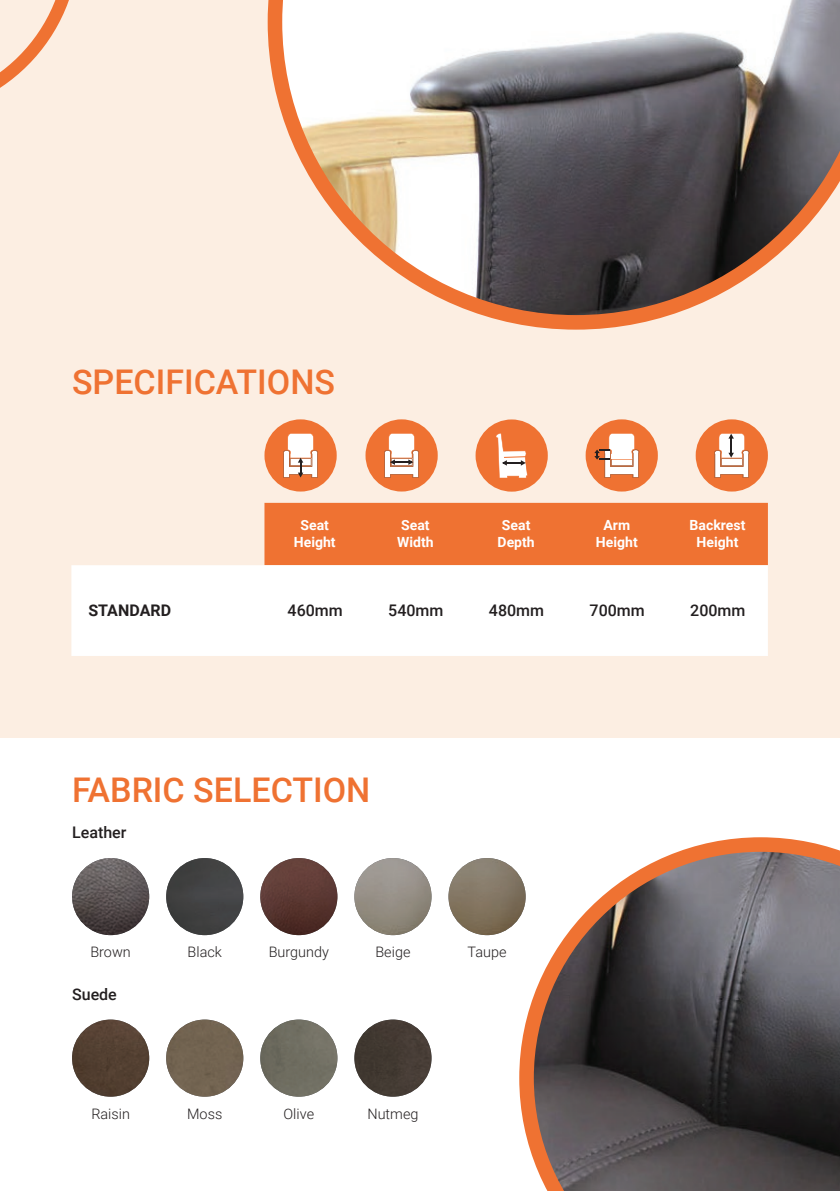
<style>
.page{position:relative;width:840px;height:1191px;background:#fff}
.page>*{position:absolute;margin:0;border:0;box-sizing:border-box;transform-origin:0 0}
.t1{font:500 34px "Roboto";color:#ef7232}
.t2{font:500 16px "Roboto";color:#231f20}
.t3{font:700 16px "Roboto";color:#231f20}
.t4{font:300 14.4px "Roboto";color:#231f20}
.t5{font:700 14px/16.8px "Roboto";color:#fff;text-align:center}
</style>
<div class="page">
<div style="left:0;top:0;width:839px;height:737px;background:#fceee2"></div>
<svg style="left:519px;top:837px;width:320px;height:354px;background:#6e6361"></svg>
<svg style="left:0;top:0;width:69px;height:88px"></svg>
<div style="left:695px;top:419px;width:72px;height:72px;background:#ef7232;border-radius:50%"></div>
<svg style="left:714px;top:433px;width:35px;height:45px;background:#ebcab9"></svg>
<div style="left:264px;top:419px;width:72px;height:72px;background:#ef7232;border-radius:50%"></div>
<svg style="left:283px;top:433px;width:35px;height:45px;background:#edcdbe"></svg>
<div style="left:365px;top:419px;width:72px;height:72px;background:#ef7232;border-radius:50%"></div>
<svg style="left:384px;top:433px;width:35px;height:45px;background:#ebccbb"></svg>
<div style="left:475px;top:419px;width:72px;height:72px;background:#ef7232;border-radius:50%"></div>
<svg style="left:496px;top:433px;width:31px;height:45px"></svg>
<div style="left:585px;top:419px;width:72px;height:72px;background:#ef7232;border-radius:50%"></div>
<svg style="left:594px;top:433px;width:46px;height:45px"></svg>
<div style="left:264px;top:503px;width:503px;height:62px;background:#ef7232"></div>
<div style="left:71px;top:565px;width:696px;height:91px;background:#fff"></div>
<img style="left:72px;top:858px;width:77px;height:77px;border-radius:39px">
<img style="left:72px;top:1019px;width:77px;height:77px;border-radius:39px">
<img style="left:166px;top:858px;width:77px;height:77px;border-radius:39px">
<div style="left:166px;top:1019px;width:77px;height:77px;background:#726451;border-radius:39px"></div>
<img style="left:260px;top:858px;width:77px;height:77px;border-radius:39px">
<img style="left:260px;top:1019px;width:77px;height:77px;border-radius:39px">
<img style="left:354px;top:858px;width:77px;height:77px;border-radius:39px">
<div style="left:354px;top:1019px;width:77px;height:77px;background:#443a33;border-radius:39px"></div>
<img style="left:448px;top:858px;width:77px;height:77px;border-radius:39px">
<svg style="left:267px;top:0;width:572px;height:330px"></svg>
<h1 class="t1" style="left:72px;top:358px;width:264px">SPECIFICATIONS</h1>
<p class="t5" style="left:294px;top:516px;width:43px">Seat<br>Height</p>
<p class="t5" style="left:397px;top:516px;width:38px;text-align:left">Seat<br>Width</p>
<p class="t5" style="left:497px;top:516px;width:39px">Seat<br>Depth</p>
<p class="t5" style="left:595px;top:516px;width:43px">Arm<br>Height</p>
<p class="t5" style="left:689px;top:516px;width:57px">Backrest<br>Height</p>
<p class="t3" style="left:88px;top:599px;width:84px">STANDARD</p>
<p class="t2" style="left:287px;top:599px;width:57px">460mm</p>
<p class="t2" style="left:388px;top:599px;width:57px">540mm</p>
<p class="t2" style="left:488px;top:599px;width:57px">480mm</p>
<p class="t2" style="left:589px;top:599px;width:57px">700mm</p>
<p class="t2" style="left:690px;top:599px;width:57px">200mm</p>
<h1 class="t1" style="left:72px;top:766px;width:299px">FABRIC SELECTION</h1>
<p class="t2" style="left:72px;top:821px;width:56px">Leather</p>
<p class="t4" style="left:90px;top:942px;width:42px">Brown</p>
<p class="t2" style="left:72px;top:983px;width:46px">Suede</p>
<p class="t4" style="left:91px;top:1103px;width:40px">Raisin</p>
<p class="t4" style="left:187px;top:942px;width:36px">Black</p>
<p class="t4" style="left:268px;top:942px;width:62px">Burgundy</p>
<p class="t4" style="left:375px;top:942px;width:36px">Beige</p>
<p class="t4" style="left:467px;top:942px;width:40px">Taupe</p>
<p class="t4" style="left:187px;top:1103px;width:37px">Moss</p>
<p class="t4" style="left:283px;top:1103px;width:32px">Olive</p>
<p class="t4" style="left:367px;top:1103px;width:52px">Nutmeg</p>
</div>
